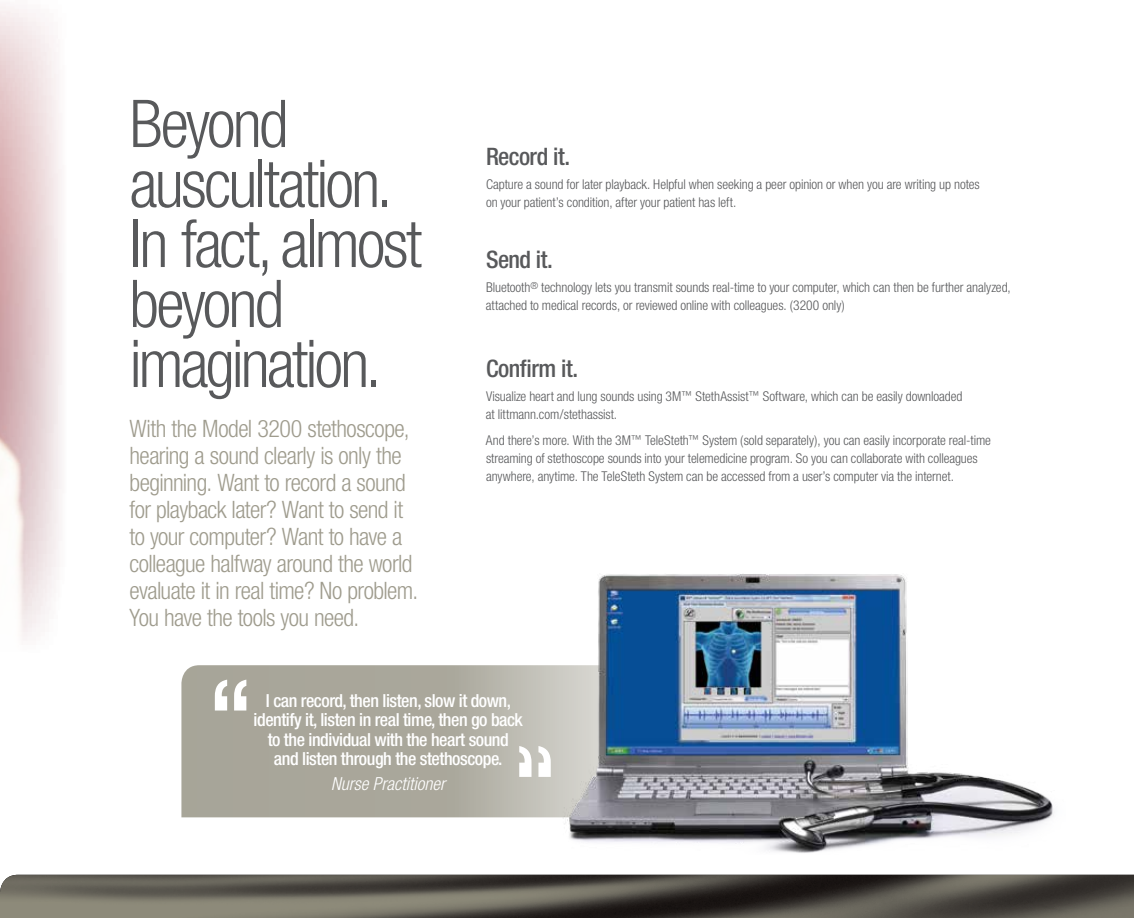
<style>
.page{position:relative;width:1134px;height:918px;background:#fff}
.page>*{position:absolute;margin:0;border:0;box-sizing:border-box;transform-origin:0 0}
.t1{font:500 condensed 108px "Helvetica Neue";color:#fff}
.t2{font:300 condensed 66px/60px "Helvetica Neue";letter-spacing:-.045em;color:#58595b}
.t3{font:500 condensed 24.15px "Helvetica Neue";letter-spacing:-.02em;color:#58595b}
.t4{font:300 condensed 24px/27px "Helvetica Neue";letter-spacing:-.025em;color:#9f9c8e}
.t5{font:500 condensed 18px/19.5px "Helvetica Neue";letter-spacing:-.025em;color:#fff;text-align:center}
.t6{font:italic 300 condensed 18px "Helvetica Neue";color:#fff}
.t7{font:300 condensed 13.5px/18px "Helvetica Neue";letter-spacing:-.005em;color:#58595b}
.s1{font-size:10.8px}
</style>
<div class="page">
<img style="left:0;top:875px;width:1134px;height:43px">
<svg style="left:181px;top:665px;width:373px;height:152px;background:#adaa9f"></svg>
<img style="left:554px;top:574px;width:500px;height:279px">
<svg style="left:519px;top:746px;width:32px;height:31px"></svg>
<h2 class="t2" style="left:130px;top:93px;width:294px">Beyond auscultation.<br>In fact, almost beyond imagination.</h2>
<p class="t4" style="left:130px;top:415px;width:290px">With the Model 3200 stethoscope, hearing a sound clearly is only the beginning. Want to record a sound for playback later? Want to send it to your computer? Want to have a colleague halfway around the world evaluate it in real time? No problem.<br>You have the tools you need.</p>
<h3 class="t3" style="left:486px;top:142px;width:86px">Record it.</h3>
<p class="t7" style="left:486px;top:175px;width:495px">Capture a sound for later playback. Helpful when seeking a peer opinion or when you are writing up notes on your patient’s condition, after your patient has left.</p>
<h3 class="t3" style="left:486px;top:245px;width:69px">Send it.</h3>
<p class="t7" style="left:486px;top:278px;width:526px">Bluetooth<sup>®</sup> technology lets you transmit sounds real-time to your computer, which can then be further analyzed, attached to medical records, or reviewed online with colleagues. (3200 only)</p>
<h3 class="t3" style="left:486px;top:354px;width:94px">Confirm it.</h3>
<p class="t7" style="left:486px;top:388px;width:478px">Visualize heart and lung sounds using 3M<span class="s1">™</span> StethAssist<span class="s1">™</span> Software, which can be easily downloaded at littmann.com/stethassist.</p>
<p class="t7" style="left:486px;top:431px;width:506px">And there’s more. With the 3M<span class="s1">™</span> TeleSteth<span class="s1">™</span> System (sold separately), you can easily incorporate real-time streaming of stethoscope sounds into your telemedicine program. So you can collaborate with colleagues anywhere, anytime. The TeleSteth System can be accessed from a user’s computer via the internet.</p>
<h1 class="t1" style="left:208px;top:654px;width:48px">“</h1>
<h3 class="t5" style="left:254px;top:691px;width:271px">I can record, then listen, slow it down, identify it, listen in real time, then go back to the individual with the heart sound and listen through the stethoscope.</h3>
<h3 class="t6" style="left:331px;top:774px;width:115px">Nurse Practitioner</h3>
</div>
